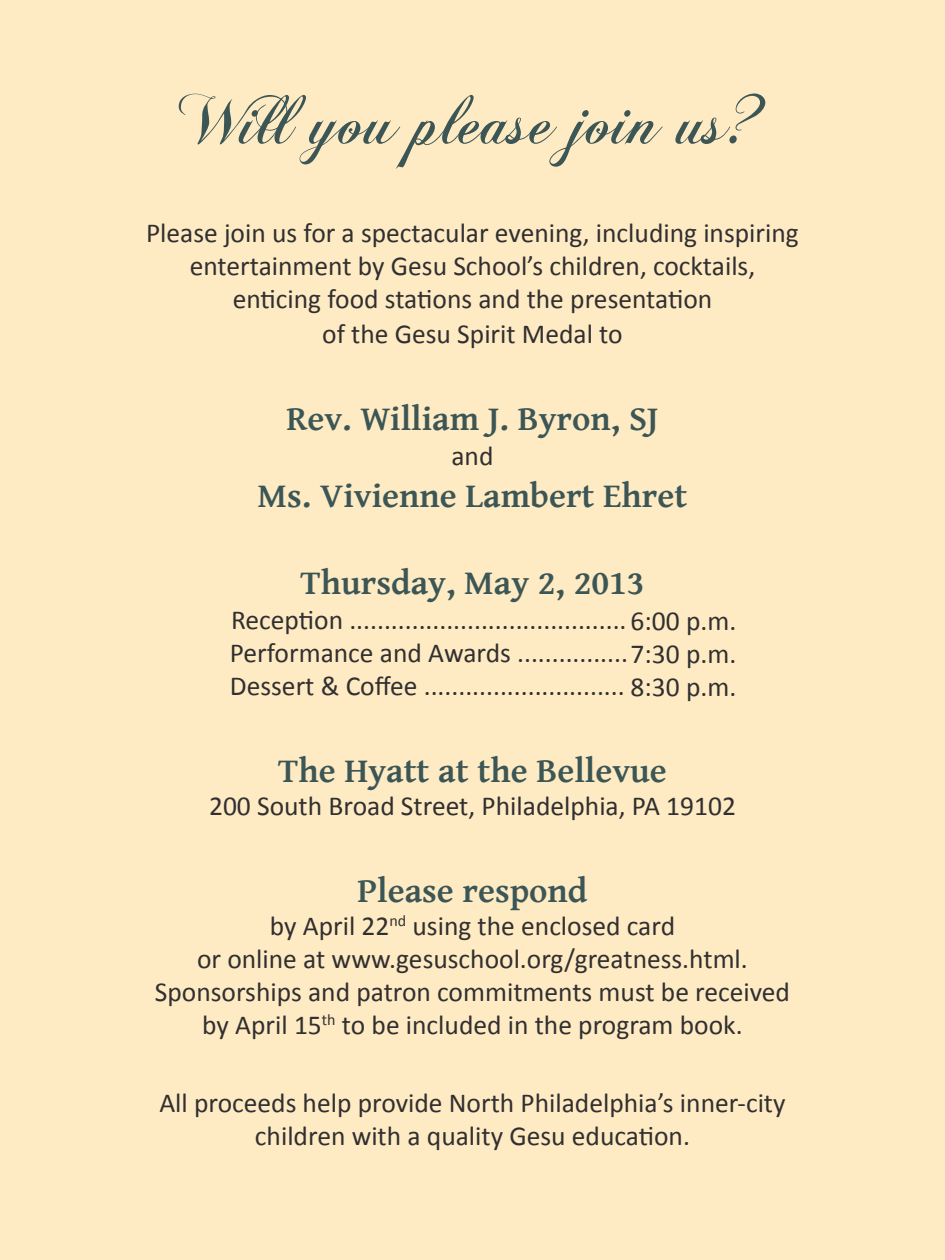
<style>
.page{position:relative;width:945px;height:1260px;background:#feebc4}
.page>*{position:absolute;margin:0;border:0;box-sizing:border-box;transform-origin:0 0}
.t1{font:72.5px "Chopin Script";color:#3c5656}
.t2{font:700 35px "Gentium Basic";color:#3c5656}
.t3{font:27.5px/33px "Calibri";color:#312f30;text-align:center}
</style>
<div class="page">
<p class="t1" style="left:179px;top:75px;width:589px">Will you please join us?</p>
<p class="t3" style="left:146px;top:216px;width:654px;line-height:33.8px">Please join us for a spectacular evening, including inspiring entertainment by Gesu School’s children, cocktails, enticing food stations and the presentation<br>of the Gesu Spirit Medal to</p>
<p class="t2" style="left:286px;top:392px;width:374px">Rev. William J. Byron, SJ</p>
<p class="t3" style="left:451px;top:440px;width:44px">and</p>
<p class="t2" style="left:258px;top:469px;width:431px">Ms. Vivienne Lambert Ehret</p>
<p class="t2" style="left:301px;top:556px;width:345px">Thursday, May 2, 2013</p>
<p class="t3" style="left:231px;top:604px;width:507px">Reception ........................................6:00 p.m.</p>
<p class="t3" style="left:230px;top:637px;width:508px">Performance and Awards ................7:30 p.m.</p>
<p class="t3" style="left:230px;top:670px;width:508px">Dessert &amp; Coffee ............................. 8:30 p.m.</p>
<p class="t2" style="left:278px;top:744px;width:390px">The Hyatt at the Bellevue</p>
<p class="t3" style="left:209px;top:790px;width:528px">200 South Broad Street, Philadelphia, PA 19102</p>
<p class="t2" style="left:357px;top:864px;width:232px">Please respond</p>
<p class="t3" style="left:155px;top:910px;width:637px">by April 22<sup>nd</sup> using the enclosed card<br>or online at www.gesuschool.org/greatness.html.<br>Sponsorships and patron commitments must be received by April 15<sup>th</sup> to be included in the program book.</p>
<p class="t3" style="left:159px;top:1087px;width:628px">All proceeds help provide North Philadelphia’s inner-city children with a quality Gesu education.</p>
</div>
